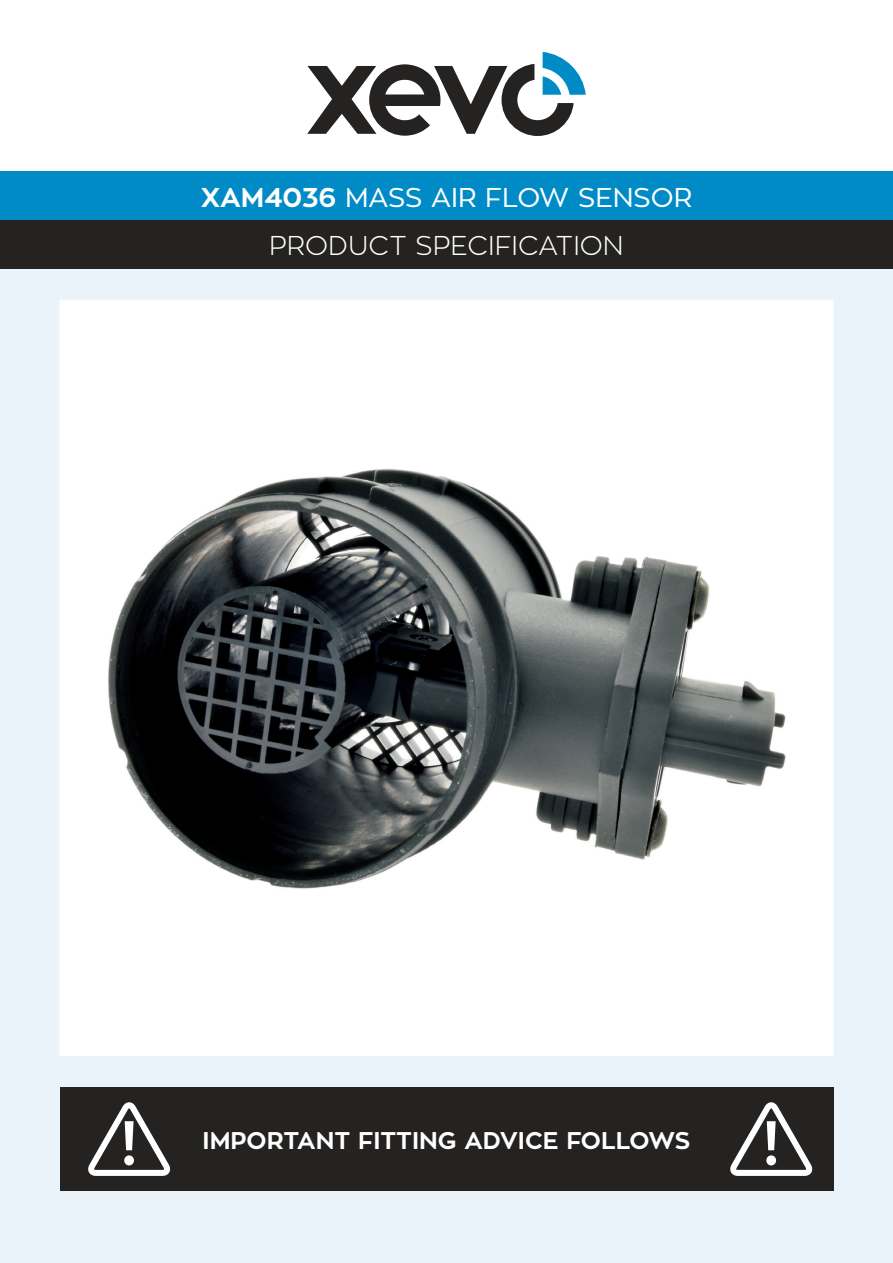
<style>
.page{position:relative;width:893px;height:1263px;background:#fff}
.page>*{position:absolute;margin:0;border:0;box-sizing:border-box;transform-origin:0 0}
.t1{font:27px "Zona Pro";color:#fff}
.t2{font:300 27px "Zona Pro";color:#fff}
.t3{font:700 24px "Zona Pro";color:#fff}
.s1{font-weight:700}
</style>
<div class="page">
<div style="left:0;top:179px;width:893px;height:1084px;background:#e9f3f9"></div>
<div style="left:59px;top:300px;width:774px;height:756px;background:#fff"></div>
<div style="left:0;top:171px;width:893px;height:49px;background:#008bc7"></div>
<svg style="left:307px;top:52px;width:279px;height:84px"></svg>
<div style="left:60px;top:1087px;width:773px;height:104px;background:#252321"></div>
<svg style="left:88px;top:1102px;width:83px;height:74px"></svg>
<svg style="left:730px;top:1102px;width:83px;height:74px"></svg>
<div style="left:0;top:220px;width:893px;height:48px;background:#252321"></div>
<img style="left:108px;top:468px;width:678px;height:421px">
<p class="t1" style="left:201px;top:180px;width:493px"><span class="s1">XAM4036</span> MASS AIR FLOW SENSOR</p>
<p class="t2" style="left:269px;top:229px;width:356px">PRODUCT SPECIFICATION</p>
<p class="t3" style="left:203px;top:1125px;width:489px">IMPORTANT FITTING ADVICE FOLLOWS</p>
</div>
